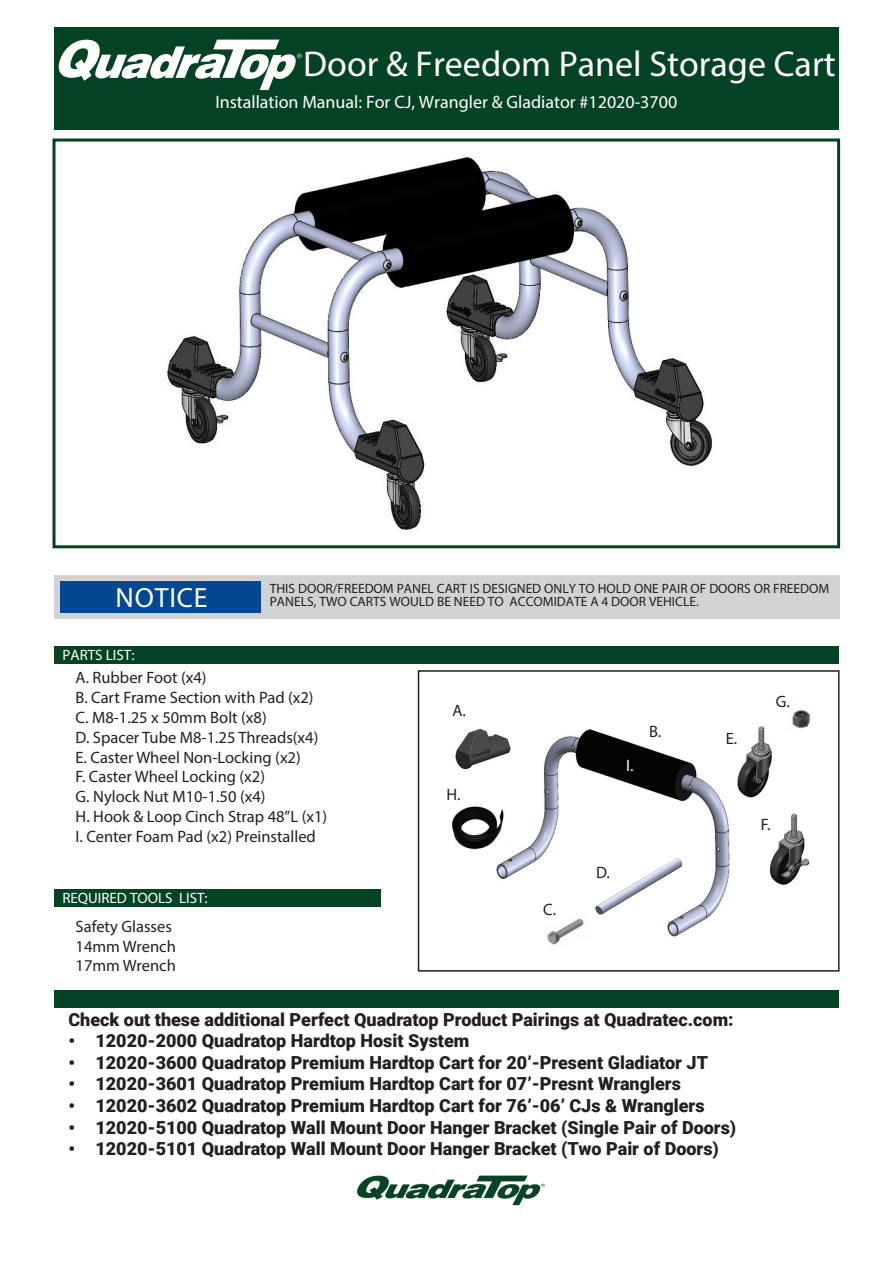
<style>
.page{position:relative;width:893px;height:1263px;background:#fff}
.page>*{position:absolute;margin:0;border:0;box-sizing:border-box;transform-origin:0 0}
.t1{font:36px "Myriad Pro";color:#fff}
.t2{font:27.9px "Myriad Pro";letter-spacing:.03em;color:#fff}
.t3{font:900 18px "Roboto";color:#231f20}
.t4{font:18px "Myriad Pro";color:#fff}
.t5{font:16.5px "Myriad Pro";color:#231f20}
.t6{font:16.5px "Myriad Pro";color:#fff}
.t7{font:15px "Myriad Pro";color:#fff}
.Numbered_List{font:13.5px "Myriad Pro";color:#231f20}
</style>
<div class="page">
<div style="left:54px;top:27px;width:785px;height:102px;background:#044224"></div>
<div style="left:54px;top:646px;width:785px;height:18px;background:#044224"></div>
<div style="left:54px;top:889px;width:326px;height:18px;background:#044224"></div>
<div style="left:418px;top:670px;width:421px;height:301px;border:2px solid #231f20"></div>
<img style="left:496px;top:729px;width:234px;height:208px">
<img style="left:595px;top:858px;width:88px;height:57px">
<img style="left:543px;top:913px;width:50px;height:32px">
<img style="left:455px;top:728px;width:71px;height:47px">
<img style="left:452px;top:799px;width:57px;height:56px">
<img style="left:726px;top:726px;width:46px;height:78px">
<img style="left:769px;top:813px;width:41px;height:72px">
<img style="left:792px;top:709px;width:19px;height:20px">
<img style="left:357px;top:1175px;width:188px;height:31px">
<svg style="left:59px;top:40px;width:243px;height:50px"></svg>
<img style="left:167px;top:155px;width:546px;height:375px">
<div style="left:52px;top:139px;width:788px;height:409px;border:3px solid #044224"></div>
<div style="left:54px;top:575px;width:786px;height:44px;background:#d1d2d4"></div>
<div style="left:60px;top:581px;width:201px;height:32px;background:#014890"></div>
<div style="left:54px;top:990px;width:785px;height:17px;background:#044224"></div>
<p class="t1" style="left:303px;top:42px;width:534px">Door &amp; Freedom Panel Storage Cart</p>
<p class="t4" style="left:215px;top:91px;width:463px">Installation Manual: For CJ, Wrangler &amp; Gladiator #12020-3700</p>
<p class="Numbered_List" style="left:270px;top:580px;width:561px">THIS DOOR/FREEDOM PANEL CART IS DESIGNED ONLY TO HOLD ONE PAIR OF DOORS OR FREEDOM</p>
<p class="t2" style="left:115px;top:580px;width:94px">NOTICE</p>
<p class="Numbered_List" style="left:270px;top:593px;width:431px">PANELS, TWO CARTS WOULD BE NEED TO ACCOMIDATE A 4 DOOR VEHICLE.</p>
<p class="t7" style="left:63px;top:646px;width:73px">PARTS LIST:</p>
<p class="t5" style="left:76px;top:668px;width:132px">A. Rubber Foot (x4)</p>
<p class="t5" style="left:76px;top:687px;width:240px">B. Cart Frame Section with Pad (x2)</p>
<p class="t5" style="left:76px;top:707px;width:193px">C. M8-1.25 x 50mm Bolt (x8)</p>
<p class="t5" style="left:76px;top:727px;width:244px">D. Spacer Tube M8-1.25 Threads(x4)</p>
<p class="t5" style="left:76px;top:747px;width:227px">E. Caster Wheel Non-Locking (x2)</p>
<p class="t5" style="left:76px;top:767px;width:191px">F. Caster Wheel Locking (x2)</p>
<p class="t5" style="left:76px;top:786px;width:191px">G. Nylock Nut M10-1.50 (x4)</p>
<p class="t5" style="left:76px;top:806px;width:253px">H. Hook &amp; Loop Cinch Strap 48”L (x1)</p>
<p class="t5" style="left:76px;top:826px;width:242px">I. Center Foam Pad (x2) Preinstalled</p>
<p class="t7" style="left:62px;top:888px;width:147px">REQUIRED TOOLS LIST:</p>
<p class="t5" style="left:76px;top:916px;width:98px">Safety Glasses</p>
<p class="t5" style="left:76px;top:936px;width:102px">14mm Wrench</p>
<p class="t5" style="left:76px;top:955px;width:102px">17mm Wrench</p>
<p class="t5" style="left:452px;top:700px;width:15px">A.</p>
<p class="t5" style="left:446px;top:785px;width:16px">H.</p>
<p class="t5" style="left:543px;top:899px;width:14px">C.</p>
<p class="t6" style="left:626px;top:755px;width:9px">I.</p>
<p class="t5" style="left:649px;top:721px;width:14px">B.</p>
<p class="t5" style="left:596px;top:862px;width:15px">D.</p>
<p class="t5" style="left:726px;top:728px;width:13px">E.</p>
<p class="t3" style="left:68px;top:1007px;width:667px">Check out these additional Perfect Quadratop Product Pairings at Quadratec.com:</p>
<p class="t3" style="left:68px;top:1028px;width:402px">• 12020-2000 Quadratop Hardtop Hosit System</p>
<p class="t3" style="left:68px;top:1050px;width:641px">• 12020-3600 Quadratop Premium Hardtop Cart for 20’-Present Gladiator JT</p>
<p class="t3" style="left:68px;top:1071px;width:614px">• 12020-3601 Quadratop Premium Hardtop Cart for 07’-Presnt Wranglers</p>
<p class="t3" style="left:68px;top:1093px;width:638px">• 12020-3602 Quadratop Premium Hardtop Cart for 76’-06’ CJs &amp; Wranglers</p>
<p class="t3" style="left:68px;top:1115px;width:669px">• 12020-5100 Quadratop Wall Mount Door Hanger Bracket (Single Pair of Doors)</p>
<p class="t3" style="left:68px;top:1136px;width:652px">• 12020-5101 Quadratop Wall Mount Door Hanger Bracket (Two Pair of Doors)</p>
<p class="t5" style="left:776px;top:691px;width:16px">G.</p>
<p class="t5" style="left:761px;top:815px;width:11px">F.</p>
</div>
